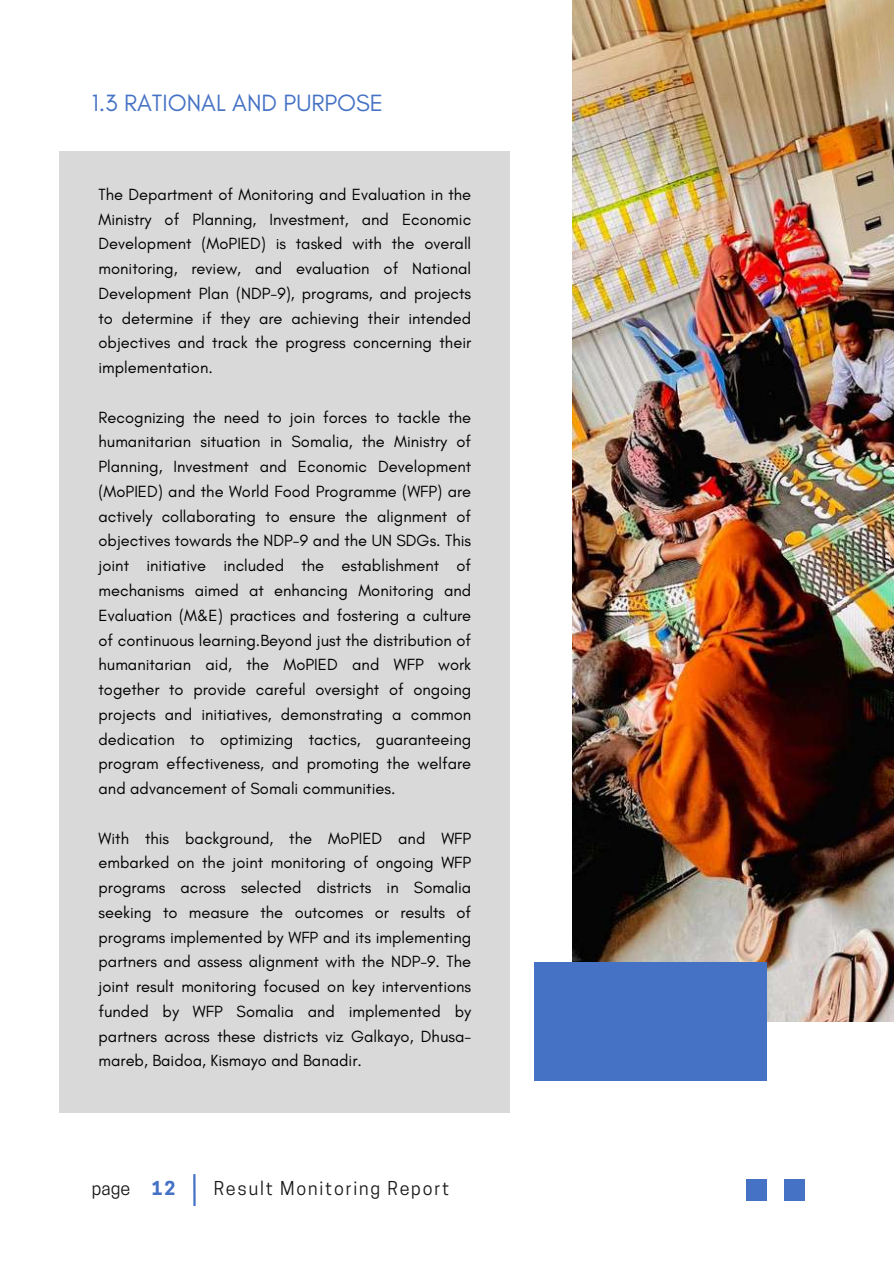
<style>
.page{position:relative;width:894px;height:1264px;background:#fff}
.page>*{position:absolute;margin:0;border:0;box-sizing:border-box;transform-origin:0 0}
.t1{font:24px "Glacial Indifference";color:#4572c4}
.t2{font:18px "Cooper Hewitt";letter-spacing:.1em;color:#191717}
.t3{font:16.5px/24.8px "Glacial Indifference";color:#000;text-align:justify}
.s1{font-weight:700;color:#4572c4}
</style>
<div class="page">
<hr style="left:193px;top:1174px;width:2px;height:31px;background:#4572c4">
<div style="left:746px;top:1179px;width:20px;height:21px;background:#4572c4"></div>
<div style="left:783px;top:1179px;width:21px;height:21px;background:#4572c4"></div>
<div style="left:60px;top:151px;width:450px;height:961px;background:#d9d9d9"></div>
<img style="left:572px;top:0;width:321px;height:1021px">
<div style="left:534px;top:962px;width:232px;height:118px;background:#4572c4"></div>
<h1 class="t1" style="left:92px;top:88px;width:293px">1.3 RATIONAL AND PURPOSE</h1>
<p class="t3" style="left:98px;top:182px;width:374px">The Department of Monitoring and Evaluation in the Ministry of Planning, Investment, and Economic Development (MoPIED) is tasked with the overall monitoring, review, and evaluation of National Development Plan (NDP-9), programs, and projects to determine if they are achieving their intended objectives and track the progress concerning their implementation.</p>
<p class="t3" style="left:98px;top:404px;width:374px">Recognizing the need to join forces to tackle the humanitarian situation in Somalia, the Ministry of Planning, Investment and Economic Development (MoPIED) and the World Food Programme (WFP) are actively collaborating to ensure the alignment of objectives towards the NDP-9 and the UN SDGs. This joint initiative included the establishment of mechanisms aimed at enhancing Monitoring and Evaluation (M&amp;E) practices and fostering a culture of continuous learning.Beyond just the distribution of humanitarian aid, the MoPIED and WFP work together to provide careful oversight of ongoing projects and initiatives, demonstrating a common dedication to optimizing tactics, guaranteeing program effectiveness, and promoting the welfare and advancement of Somali communities.</p>
<p class="t3" style="left:98px;top:825px;width:374px">With this background, the MoPIED and WFP embarked on the joint monitoring of ongoing WFP programs across selected districts in Somalia seeking to measure the outcomes or results of programs implemented by WFP and its implementing partners and assess alignment with the NDP-9. The joint result monitoring focused on key interventions funded by WFP Somalia and implemented by partners across these districts viz Galkayo, Dhusa&shy;mareb, Baidoa, Kismayo and Banadir.</p>
<p class="t2" style="left:92px;top:1181px;width:85px">page <span class="s1">12</span></p>
<p class="t2" style="left:213px;top:1181px;width:237px">Result Monitoring Report</p>
</div>
